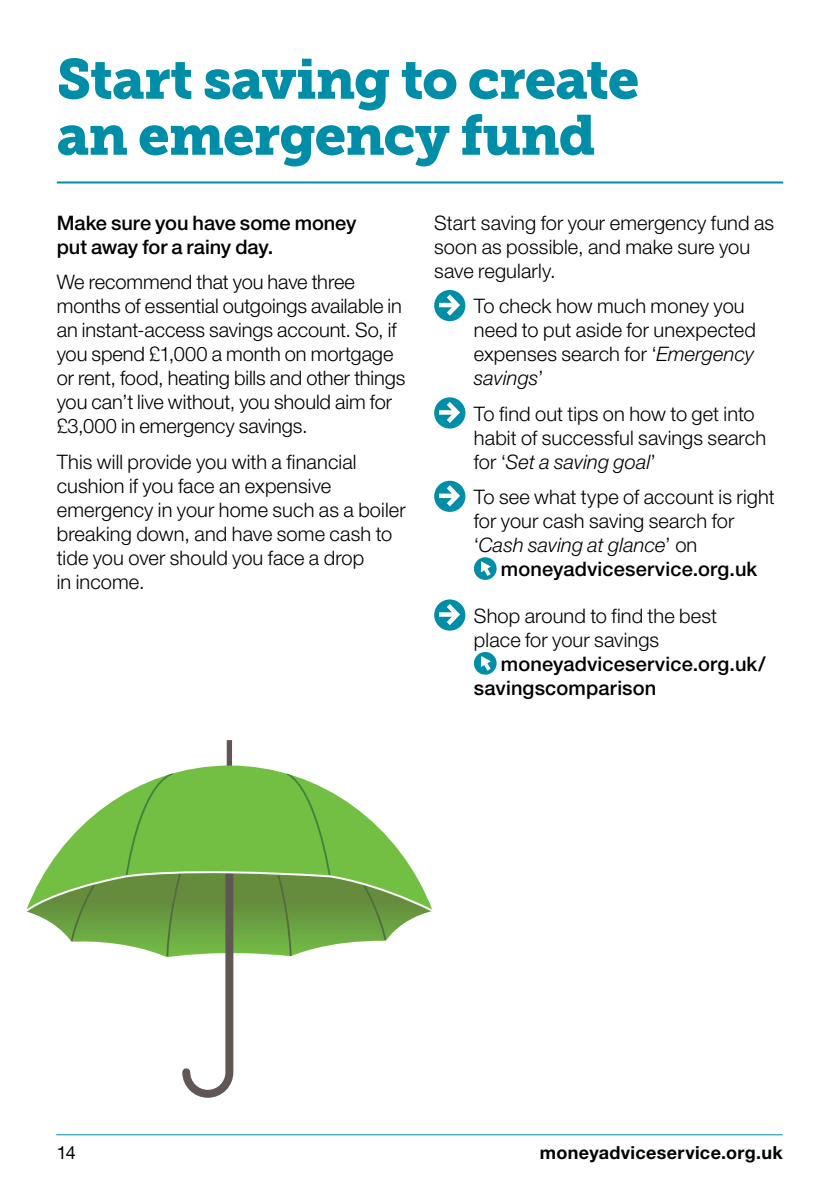
<style>
.page{position:relative;width:840px;height:1191px;background:#fff}
.page>*{position:absolute;margin:0;border:0;box-sizing:border-box;transform-origin:0 0}
.Section_Header_01_Mu{font:56px/56px "Museo Slab 900";letter-spacing:-.015em;color:#008da8}
.Body_02_Helvetica_Li{font:300 20px/24px "Helvetica Neue LT Std";letter-spacing:.005em;color:#000}
.Body_02_Helvetica_Li-2{font:500 20px "Helvetica Neue LT Std";letter-spacing:.005em;color:#000}
.Stand_first_Helvetic{font:500 20px/24px "Helvetica Neue LT Std";letter-spacing:-.005em;color:#000}
.Body_02_Helvetica_Li-3{font:italic 300 20px "Helvetica Neue LT Std";letter-spacing:.005em;color:#000}
.t1{font:700 18px "Helvetica Neue LT Std";letter-spacing:.02em;color:#000}
.t2{font:18px "Helvetica Neue LT Std";color:#000}
.s1{font-style:italic}
.s2{font-style:normal}
</style>
<div class="page">
<hr style="left:56px;top:1134px;width:726px;height:1px;background:#008da8">
<div style="left:226px;top:740px;width:6px;height:30px;background:#605754"></div>
<svg style="left:179px;top:765px;width:101px;height:7px"></svg>
<svg style="left:26px;top:772px;width:407px;height:325px"></svg>
<hr style="left:57px;top:181px;width:725px;height:2px;background:#008da8">
<div style="left:434px;top:290px;width:31px;height:31px;background:#008da8;border-radius:50%"></div>
<svg style="left:439px;top:294px;width:21px;height:22px"></svg>
<div style="left:434px;top:397px;width:31px;height:31px;background:#008da8;border-radius:50%"></div>
<svg style="left:439px;top:402px;width:21px;height:21px"></svg>
<div style="left:434px;top:481px;width:31px;height:31px;background:#008da8;border-radius:50%"></div>
<svg style="left:439px;top:485px;width:21px;height:21px"></svg>
<div style="left:473px;top:557px;width:23px;height:23px;background:#008da8;border-radius:50%"></div>
<svg style="left:480px;top:561px;width:10px;height:15px"></svg>
<div style="left:434px;top:599px;width:31px;height:31px;background:#008da8;border-radius:50%"></div>
<svg style="left:439px;top:604px;width:21px;height:21px"></svg>
<div style="left:473px;top:652px;width:23px;height:22px;background:#008da8;border-radius:50%"></div>
<svg style="left:480px;top:656px;width:10px;height:14px"></svg>
<p class="Section_Header_01_Mu" style="left:57px;top:52px;width:583px">Start saving to create an emergency fund</p>
<p class="Stand_first_Helvetic" style="left:57px;top:210px;width:301px">Make sure you have some money put away for a rainy day.</p>
<p class="Body_02_Helvetica_Li" style="left:57px;top:270px;width:350px">We recommend that you have three months of essential outgoings available in an instant-access savings account. So, if you spend £1,000 a month on mortgage or rent, food, heating bills and other things you can’t live without, you should aim for £3,000 in emergency savings.</p>
<p class="Body_02_Helvetica_Li" style="left:57px;top:449px;width:350px">This will provide you with a financial cushion if you face an expensive emergency in your home such as a boiler breaking down, and have some cash to tide you over should you face a drop<br>in income.</p>
<p class="Body_02_Helvetica_Li" style="left:434px;top:210px;width:341px">Start saving for your emergency fund as soon as possible, and make sure you save regularly.</p>
<p class="Body_02_Helvetica_Li" style="left:473px;top:294px;width:283px">To check how much money you need to put aside for unexpected expenses search for ‘<span class="s1">Emergency savings</span>’</p>
<p class="Body_02_Helvetica_Li" style="left:473px;top:401px;width:293px">To find out tips on how to get into habit of successful savings search for ‘<span class="s1">Set a saving goal</span>’</p>
<p class="Body_02_Helvetica_Li" style="left:473px;top:484px;width:302px">To see what type of account is right</p>
<p class="Body_02_Helvetica_Li" style="left:473px;top:508px;width:262px">for your cash saving search for</p>
<p class="Body_02_Helvetica_Li-3" style="left:473px;top:533px;width:225px"><span class="s2">‘</span>Cash saving at glance<span class="s2">’ on</span></p>
<p class="Body_02_Helvetica_Li-2" style="left:500px;top:557px;width:258px">moneyadviceservice.org.uk</p>
<p class="Body_02_Helvetica_Li" style="left:473px;top:603px;width:244px">Shop around to find the best</p>
<p class="Body_02_Helvetica_Li" style="left:473px;top:627px;width:187px">place for your savings</p>
<p class="Body_02_Helvetica_Li-2" style="left:500px;top:651px;width:266px">moneyadviceservice.org.uk/</p>
<p class="Body_02_Helvetica_Li-2" style="left:473px;top:675px;width:184px">savingscomparison</p>
<p class="t2" style="left:57px;top:1142px;width:20px">14</p>
<p class="t1" style="left:539px;top:1141px;width:244px">moneyadviceservice.org.uk</p>
</div>
